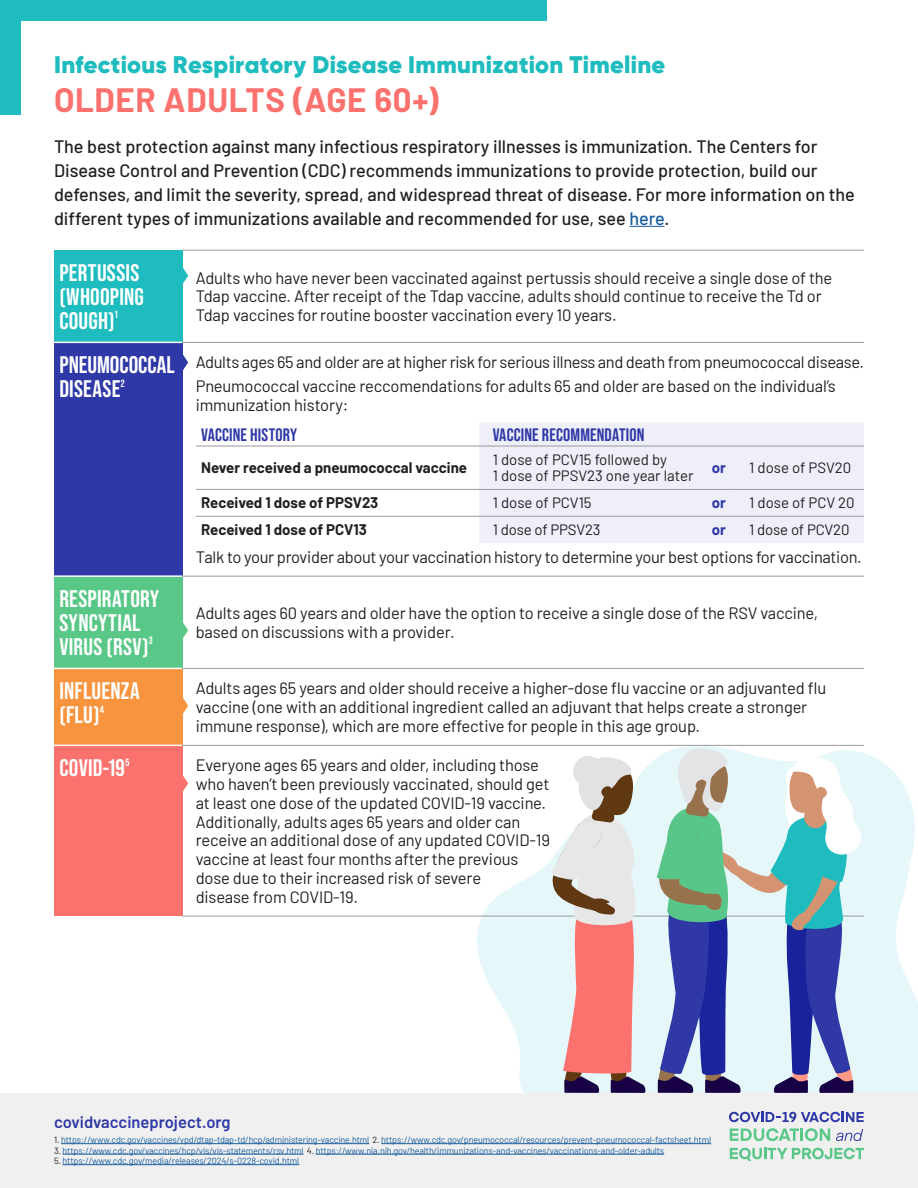
<style>
.page{position:relative;width:918px;height:1188px;background:#fff}
.page>*{position:absolute;margin:0;border:0;box-sizing:border-box;transform-origin:0 0}
.t1{font:700 33px "Barlow";letter-spacing:.02em;color:#fb716d}
.table_left_head{font:700 24px/24px "Bebas Neue Pro";letter-spacing:.01em;color:#fff}
.t2{font:900 24px "Gilroy";letter-spacing:.015em;color:#1ebcbe}
.Intro_copy{font:500 18px/24px "Barlow";color:#231f20}
.table_left_head-2{font:700 18px "Bebas Neue Pro";letter-spacing:.01em;color:#2e38a6}
.table_copy{font:16.5px/18.8px "Barlow";letter-spacing:-.01em;color:#231f20}
.t3{font:600 16.5px "Barlow";color:#2e38a6}
.table_copy-2{font:15px/16.5px "Barlow";color:#231f20}
.table_copy-3{font:700 15px "Barlow";color:#231f20}
.table_copy-4{font:700 15px "Barlow";color:#2e38a6}
.table_left_head-3{font:700 10.5px "Bebas Neue Pro";color:#fff}
.Body_Copy{font:9px "Barlow";letter-spacing:-.015em;color:#175d9e}
.s1{color:#175d9e}
.s2{color:#231f20}
</style>
<div class="page">
<svg style="left:581px;top:744px;width:337px;height:350px;fill:#e6f7fa"></svg>
<svg style="left:475px;top:861px;width:382px;height:233px;fill:#e6f7fa"></svg>
<div style="left:0;top:1094px;width:918px;height:94px;background:#f0f0f0"></div>
<div style="left:0;top:0;width:20px;height:115px;background:#1ebcbe"></div>
<div style="left:0;top:0;width:547px;height:20px;background:#1ebcbe"></div>
<hr style="left:629px;top:226px;width:36px;height:1px;background:#175d9e">
<div style="left:54px;top:250px;width:128px;height:92px;background:#1ebcbe"></div>
<div style="left:54px;top:342px;width:128px;height:234px;background:#2e38a6"></div>
<div style="left:54px;top:576px;width:128px;height:92px;background:#59c787"></div>
<div style="left:54px;top:668px;width:128px;height:77px;background:#f7943d"></div>
<div style="left:54px;top:745px;width:128px;height:171px;background:#fb716d"></div>
<hr style="left:182px;top:250px;width:682px;height:1px;background:#999">
<hr style="left:182px;top:342px;width:682px;height:1px;background:#999">
<hr style="left:182px;top:576px;width:682px;height:1px;background:#999">
<hr style="left:182px;top:668px;width:682px;height:1px;background:#999">
<hr style="left:182px;top:745px;width:682px;height:1px;background:#999">
<hr style="left:182px;top:916px;width:682px;height:1px;background:#999">
<hr style="left:54px;top:342px;width:128px;height:1px;background:#fff">
<hr style="left:54px;top:575px;width:128px;height:2px;background:#fff">
<hr style="left:54px;top:668px;width:128px;height:1px;background:#fff">
<hr style="left:54px;top:745px;width:128px;height:1px;background:#fff">
<div style="left:479px;top:423px;width:385px;height:120px;background:#eeeff8"></div>
<hr style="left:196px;top:446px;width:283px;height:1px;background:#999">
<hr style="left:479px;top:446px;width:223px;height:1px;background:#999">
<hr style="left:702px;top:446px;width:34px;height:1px;background:#999">
<hr style="left:736px;top:446px;width:128px;height:1px;background:#999">
<hr style="left:196px;top:489px;width:283px;height:1px;background:#999">
<hr style="left:479px;top:489px;width:223px;height:1px;background:#999">
<hr style="left:702px;top:489px;width:34px;height:1px;background:#999">
<hr style="left:736px;top:489px;width:128px;height:1px;background:#999">
<hr style="left:196px;top:516px;width:283px;height:1px;background:#999">
<hr style="left:479px;top:516px;width:223px;height:1px;background:#999">
<hr style="left:702px;top:516px;width:34px;height:1px;background:#999">
<hr style="left:736px;top:516px;width:128px;height:1px;background:#999">
<svg style="left:182px;top:266px;width:6px;height:20px"></svg>
<svg style="left:182px;top:620px;width:6px;height:20px"></svg>
<svg style="left:182px;top:352px;width:6px;height:21px"></svg>
<svg style="left:182px;top:696px;width:6px;height:20px"></svg>
<svg style="left:182px;top:773px;width:6px;height:21px"></svg>
<svg style="left:729px;top:1112px;width:135px;height:10px"></svg>
<svg style="left:730px;top:1128px;width:100px;height:13px"></svg>
<svg style="left:836px;top:1129px;width:27px;height:12px"></svg>
<svg style="left:730px;top:1148px;width:134px;height:13px"></svg>
<hr style="left:61px;top:1143px;width:308px;height:1px;background:#175d9e">
<hr style="left:381px;top:1143px;width:330px;height:1px;background:#175d9e">
<hr style="left:63px;top:1154px;width:241px;height:1px;background:#175d9e">
<hr style="left:316px;top:1154px;width:348px;height:1px;background:#175d9e">
<hr style="left:63px;top:1164px;width:236px;height:1px;background:#175d9e">
<svg style="left:551px;top:748px;width:310px;height:345px;background:#b4bac7"></svg>
<h1 class="t2" style="left:54px;top:50px;width:613px">Infectious Respiratory Disease Immunization Timeline</h1>
<h2 class="t1" style="left:54px;top:76px;width:386px">OLDER ADULTS (AGE 60+)</h2>
<p class="Intro_copy" style="left:54px;top:133px;width:802px">The best protection against many infectious respiratory illnesses is immunization. The Centers for Disease Control and Prevention (CDC) recommends immunizations to provide protection, build our defenses, and limit the severity, spread, and widespread threat of disease. For more information on the different types of immunizations available and recommended for use, see <span class="s1">here</span>.</p>
<p class="table_left_head" style="left:59px;top:260px;width:86px">PERTUSSIS (WHOOPING<br>COUGH)</p>
<p class="table_copy" style="left:196px;top:267px;width:638px">Adults who have never been vaccinated against pertussis should receive a single dose of the<br>Tdap vaccine. After receipt of the Tdap vaccine, adults should continue to receive the Td or<br>Tdap vaccines for routine booster vaccination every 10 years.</p>
<p class="table_left_head-3" style="left:115px;top:309px;width:5px">1</p>
<p class="table_left_head" style="left:59px;top:352px;width:117px">PNEUMOCOCCAL<br>DISEASE</p>
<p class="table_left_head-3" style="left:121px;top:377px;width:5px">2</p>
<p class="table_left_head" style="left:59px;top:586px;width:101px">RESPIRATORY<br>SYNCYTIAL<br>VIRUS (RSV)</p>
<p class="table_left_head-3" style="left:149px;top:635px;width:5px">3</p>
<p class="table_left_head" style="left:59px;top:679px;width:82px">INFLUENZA (FLU)</p>
<p class="table_left_head-3" style="left:100px;top:703px;width:6px">4</p>
<p class="table_copy" style="left:196px;top:352px;width:670px">Adults ages 65 and older are at higher risk for serious illness and death from pneumococcal disease.</p>
<p class="table_copy" style="left:196px;top:376px;width:642px">Pneumococcal vaccine reccomendations for adults 65 and older are based on the individual’s immunization history:</p>
<p class="table_left_head-2" style="left:201px;top:424px;width:98px">VACCINE HISTORY</p>
<p class="table_left_head-2" style="left:493px;top:424px;width:153px">VACCINE RECOMMENDATION</p>
<p class="table_copy-3" style="left:201px;top:457px;width:267px">Never received a pneumococcal vaccine</p>
<p class="table_copy-2" style="left:493px;top:450px;width:202px">1 dose of PCV15 followed by<br>1 dose of PPSV23 one year later</p>
<p class="table_copy-4" style="left:712px;top:457px;width:16px">or</p>
<p class="table_copy-2" style="left:749px;top:458px;width:104px">1 dose of PSV20</p>
<p class="table_copy-3" style="left:201px;top:492px;width:179px">Received 1 dose of PPSV23</p>
<p class="table_copy-2" style="left:493px;top:493px;width:100px">1 dose of PCV15</p>
<p class="table_copy-4" style="left:712px;top:492px;width:16px">or</p>
<p class="table_copy-2" style="left:749px;top:493px;width:107px">1 dose of PCV 20</p>
<p class="table_copy-3" style="left:201px;top:519px;width:167px">Received 1 dose of PCV13</p>
<p class="table_copy-2" style="left:493px;top:520px;width:109px">1 dose of PPSV23</p>
<p class="table_copy-4" style="left:712px;top:519px;width:16px">or</p>
<p class="table_copy-2" style="left:749px;top:520px;width:102px">1 dose of PCV20</p>
<p class="table_copy" style="left:196px;top:546px;width:667px">Talk to your provider about your vaccination history to determine your best options for vaccination.</p>
<p class="table_copy" style="left:196px;top:603px;width:624px">Adults ages 60 years and older have the option to receive a single dose of the RSV vaccine, based on discussions with a provider.</p>
<p class="table_copy" style="left:196px;top:678px;width:632px">Adults ages 65 years and older should receive a higher-dose flu vaccine or an adjuvanted flu vaccine (one with an additional ingredient called an adjuvant that helps create a stronger immune response), which are more effective for people in this age group.</p>
<p class="table_left_head" style="left:59px;top:755px;width:67px">COVID-19</p>
<p class="table_left_head-3" style="left:126px;top:756px;width:6px">5</p>
<p class="table_copy" style="left:196px;top:755px;width:356px">Everyone ages 65 years and older, including those who haven’t been previously vaccinated, should get at least one dose of the updated COVID-19 vaccine.<br>Additionally, adults ages 65 years and older can receive an additional dose of any updated COVID-19 vaccine at least four months after the previous dose due to their increased risk of severe<br>disease from COVID-19.</p>
<p class="t3" style="left:54px;top:1110px;width:178px">covidvaccineproject.org</p>
<p class="Body_Copy" style="left:54px;top:1133px;width:659px"><span class="s2">1.</span> https://www.cdc.gov/vaccines/vpd/dtap-tdap-td/hcp/administering-vaccine.html <span class="s2">2.</span> https://www.cdc.gov/pneumococcal/resources/prevent-pneumococcal-factsheet.html</p>
<p class="Body_Copy" style="left:54px;top:1144px;width:612px"><span class="s2">3.</span> https://www.cdc.gov/vaccines/hcp/vis/vis-statements/rsv.html <span class="s2">4.</span> https://www.nia.nih.gov/health/immunizations-and-vaccines/vaccinations-and-older-adults</p>
<p class="Body_Copy" style="left:54px;top:1154px;width:247px"><span class="s2">5.</span> https://www.cdc.gov/media/releases/2024/s-0228-covid.html</p>
</div>
